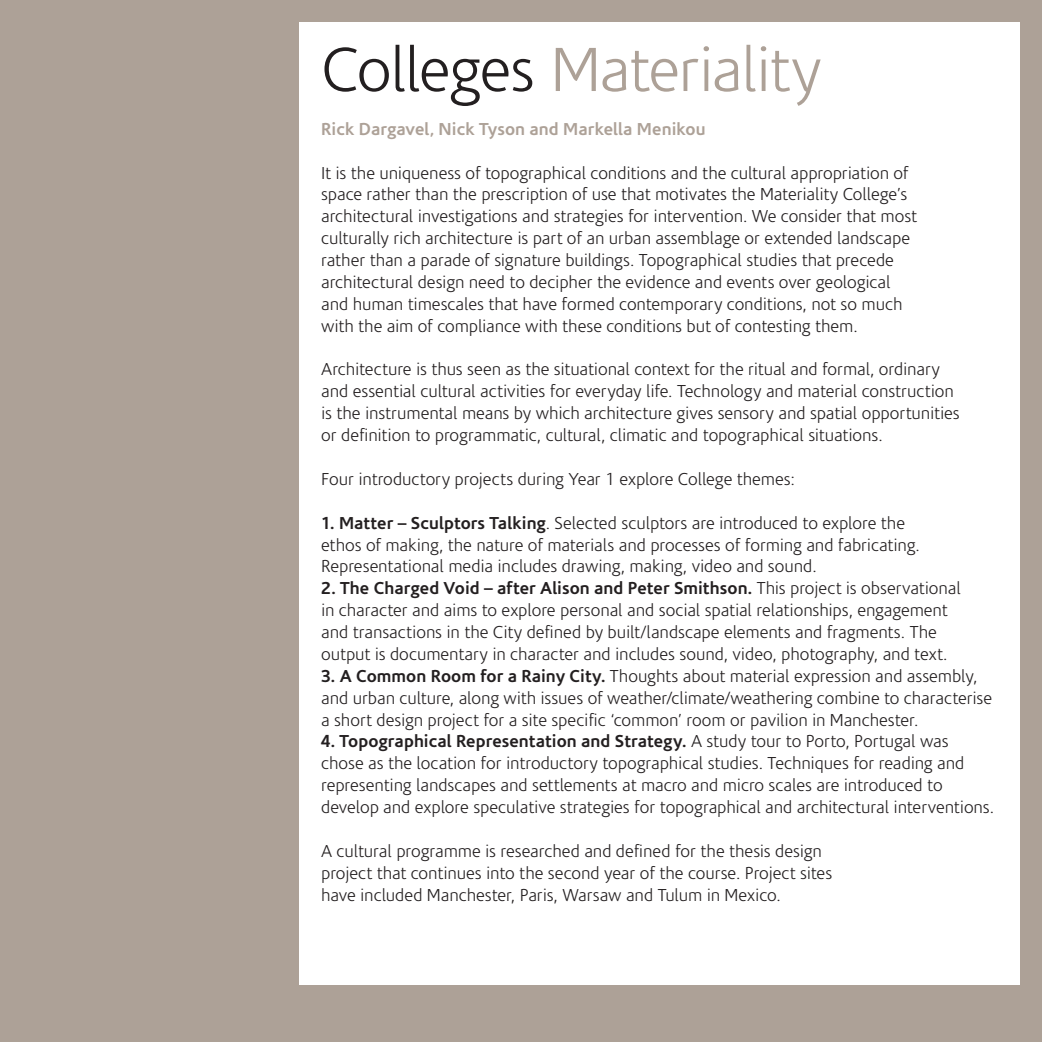
<style>
.page{position:relative;width:1042px;height:1042px;background:#ada197}
.page>*{position:absolute;margin:0;border:0;box-sizing:border-box;transform-origin:0 0}
.t1{font:300 63px "Corisande";letter-spacing:-.025em;color:#ada197}
.t2{font:300 17.5px/21.9px "Corisande";letter-spacing:-.005em;color:#231f20}
.t3{font:700 17.5px "Corisande";letter-spacing:.005em;color:#ada197}
.s1{color:#231f20}
.s2{font-weight:700}
</style>
<div class="page">
<div style="left:299px;top:22px;width:721px;height:962px;background:#fff"></div>
<h1 class="t1" style="left:321px;top:37px;width:502px"><span class="s1">Colleges</span> Materiality</h1>
<p class="t3" style="left:321px;top:119px;width:386px">Rick Dargavel, Nick Tyson and Markella Menikou</p>
<p class="t2" style="left:321px;top:162px;width:597px">It is the uniqueness of topographical conditions and the cultural appropriation of space rather than the prescription of use that motivates the Materiality College’s architectural investigations and strategies for intervention. We consider that most culturally rich architecture is part of an urban assemblage or extended landscape rather than a parade of signature buildings. Topographical studies that precede architectural design need to decipher the evidence and events over geological and human timescales that have formed contemporary conditions, not so much with the aim of compliance with these conditions but of contesting them.</p>
<p class="t2" style="left:321px;top:359px;width:640px">Architecture is thus seen as the situational context for the ritual and formal, ordinary and essential cultural activities for everyday life. Technology and material construction is the instrumental means by which architecture gives sensory and spatial opportunities or definition to programmatic, cultural, climatic and topographical situations.</p>
<p class="t2" style="left:321px;top:468px;width:475px">Four introductory projects during Year 1 explore College themes:</p>
<p class="t2" style="left:321px;top:512px;width:600px"><span class="s2">1. Matter – Sculptors Talking</span>. Selected sculptors are introduced to explore the ethos of making, the nature of materials and processes of forming and fabricating.<br>Representational media includes drawing, making, video and sound.</p>
<p class="t2" style="left:321px;top:578px;width:641px"><span class="s2">2. The Charged Void – after Alison and Peter Smithson.</span> This project is observational in character and aims to explore personal and social spatial relationships, engagement and transactions in the City defined by built/landscape elements and fragments. The output is documentary in character and includes sound, video, photography, and text.</p>
<p class="t2" style="left:321px;top:665px;width:672px"><span class="s2">3. A Common Room for a Rainy City.</span> Thoughts about material expression and assembly, and urban culture, along with issues of weather/climate/weathering combine to characterise a short design project for a site specific ‘common’ room or pavilion in Manchester.</p>
<p class="t2" style="left:321px;top:731px;width:674px"><span class="s2">4. Topographical Representation and Strategy.</span> A study tour to Porto, Portugal was chose as the location for introductory topographical studies. Techniques for reading and representing landscapes and settlements at macro and micro scales are introduced to develop and explore speculative strategies for topographical and architectural interventions.</p>
<p class="t2" style="left:321px;top:840px;width:513px">A cultural programme is researched and defined for the thesis design project that continues into the second year of the course. Project sites have included Manchester, Paris, Warsaw and Tulum in Mexico.</p>
</div>
